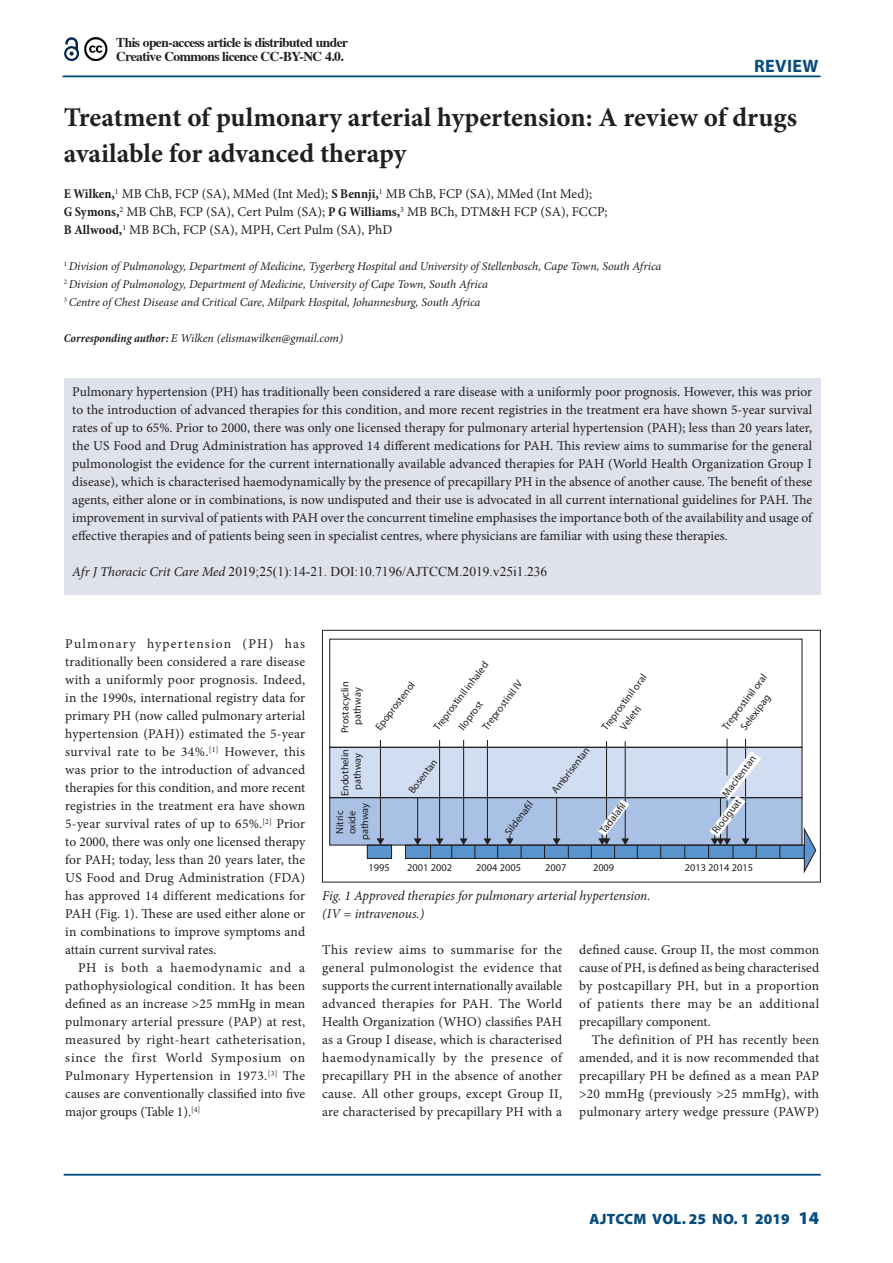
<style>
.page{position:relative;width:893px;height:1263px;background:#fff}
.page>*{position:absolute;margin:0;border:0;box-sizing:border-box;transform-origin:0 0}
.A_HEAD{font:700 27px/36px "Minion Pro";color:#231f20}
.t1{font:700 18px "Myriad Pro";letter-spacing:.02em;color:#084c7e}
.t2{font:900 15px "Myriad Pro";letter-spacing:.005em;color:#084c7e}
.BODY_1ST_PARAGRAPH{font:13.5px/18px "Minion Pro";color:#231f20;text-align:justify}
.BODY_TEXT_INDENT{font:13.5px/18px "Minion Pro";letter-spacing:.005em;color:#231f20;text-align:justify}
.AUTHORS_NAME{font:13.5px/18px "Minion Pro";color:#231f20}
.BODY_TEXT_1ST_PARAGR{font:700 13.5px/13.5px "Times";letter-spacing:-.04em;color:#231f20}
.CITELINE{font:13.5px "Times New Roman";color:#231f20}
.CAPTIONS{font:italic 13.5px "Minion Pro";letter-spacing:-.01em;color:#231f20}
.AUTHOR_DETAILS{font:italic 12px "Minion Pro";letter-spacing:-.005em;color:#231f20}
.CORRESPONDING_AUTHOR{font:italic 12px "Minion Pro";letter-spacing:-.005em;color:#231f20}
.t3{font:10.35px/12.5px "Myriad Pro";color:#231f20;text-align:center}
.s1{font-weight:700;font-stretch:condensed}
.s2{font-weight:700}
.s3{font-family:"Minion Pro";font-style:italic}
.s4{font-size:18px}
</style>
<div class="page">
<hr style="left:62px;top:76px;width:757px;height:1px;background:#044c7e">
<hr style="left:64px;top:1174px;width:757px;height:1px;background:#044c7e">
<hr style="left:64px;top:76px;width:757px;height:1px;background:#044c7e">
<div style="left:64px;top:378px;width:757px;height:216px;background:#dfe2eb"></div>
<div style="left:330px;top:747px;width:472px;height:51px;background:#d1def1"></div>
<div style="left:330px;top:797px;width:472px;height:48px;background:#a8c1e4"></div>
<div style="left:367px;top:845px;width:25px;height:13px;background:#5b95cf"></div>
<div style="left:329px;top:747px;width:473px;height:51px;border:1px solid #231f20"></div>
<div style="left:367px;top:844px;width:25px;height:15px;border:1px solid #231f20"></div>
<hr style="left:380px;top:740px;width:1px;height:99px;background:#231f20">
<svg style="left:377px;top:838px;width:7px;height:7px"></svg>
<hr style="left:439px;top:740px;width:1px;height:99px;background:#231f20">
<hr style="left:463px;top:740px;width:1px;height:99px;background:#231f20">
<hr style="left:487px;top:740px;width:1px;height:99px;background:#231f20">
<hr style="left:606px;top:741px;width:1px;height:98px;background:#231f20">
<hr style="left:625px;top:741px;width:1px;height:98px;background:#231f20">
<hr style="left:726px;top:739px;width:2px;height:36px;background:#231f20">
<hr style="left:745px;top:739px;width:1px;height:100px;background:#231f20">
<div style="left:322px;top:630px;width:498px;height:252px;border:1px solid #231f20"></div>
<svg style="left:64px;top:37px;width:16px;height:25px"></svg>
<img style="left:84px;top:38px;width:24px;height:23px">
<svg style="left:404px;top:751px;width:413px;height:123px"></svg>
<p class="BODY_TEXT_1ST_PARAGR" style="left:116px;top:34px;width:233px">This open-access article is distributed under<br>Creative Commons licence CC-BY-NC 4.0.</p>
<p class="t1" style="left:754px;top:54px;width:66px">REVIEW</p>
<h1 class="A_HEAD" style="left:64px;top:99px;width:735px">Treatment of pulmonary arterial hypertension: A review of drugs available for advanced therapy</h1>
<p class="AUTHORS_NAME" style="left:64px;top:185px;width:545px"><span class="s1">E Wilken</span><span class="s2">,</span><sup>1</sup> MB ChB, FCP (SA), MMed (Int Med); <span class="s1">S Bennji</span><span class="s2">,</span><sup>1</sup> MB ChB, FCP (SA), MMed (Int Med);<br><span class="s1">G Symons</span><span class="s2">,</span><sup>2</sup> MB ChB, FCP (SA), Cert Pulm (SA); <span class="s1">P G Williams</span><span class="s2">,</span><sup>3</sup> MB BCh, DTM&amp;H FCP (SA), FCCP;<br><span class="s1">B Allwood</span><span class="s2">,</span><sup>1</sup> MB BCh, FCP (SA), MPH, Cert Pulm (SA), PhD</p>
<p class="AUTHOR_DETAILS" style="left:64px;top:258px;width:599px"><sup>1</sup> Division of Pulmonology, Department of Medicine, Tygerberg Hospital and University of Stellenbosch, Cape Town, South Africa</p>
<p class="AUTHOR_DETAILS" style="left:64px;top:276px;width:426px"><sup>2</sup> Division of Pulmonology, Department of Medicine, University of Cape Town, South Africa</p>
<p class="AUTHOR_DETAILS" style="left:64px;top:294px;width:418px"><sup>3</sup> Centre of Chest Disease and Critical Care, Milpark Hospital, Johannesburg, South Africa</p>
<p class="CORRESPONDING_AUTHOR" style="left:64px;top:330px;width:281px"><span class="s1">Corresponding author:</span> E Wilken (elismawilken@gmail.com)</p>
<p class="BODY_1ST_PARAGRAPH" style="left:72px;top:383px;width:741px">Pulmonary hypertension (PH) has traditionally been considered a rare disease with a uniformly poor prognosis. However, this was prior to the introduction of advanced therapies for this condition, and more recent registries in the treatment era have shown 5-year survival rates of up to 65%. Prior to 2000, there was only one licensed therapy for pulmonary arterial hypertension (PAH); less than 20 years later, the US Food and Drug Administration has approved 14 different medications for PAH. This review aims to summarise for the general pulmonologist the evidence for the current internationally available advanced therapies for PAH (World Health Organization Group I disease), which is characterised haemodynamically by the presence of precapillary PH in the absence of another cause. The benefit of these agents, either alone or in combinations, is now undisputed and their use is advocated in all current international guidelines for PAH. The improvement in survival of patients with PAH over the concurrent timeline emphasises the importance both of the availability and usage of effective therapies and of patients being seen in specialist centres, where physicians are familiar with using these therapies.</p>
<p class="CITELINE" style="left:72px;top:562px;width:477px"><span class="s3">Afr J Thoracic Crit Care Med</span> 2019;25(1):14-21. DOI:10.7196/AJTCCM.2019.v25i1.236</p>
<p class="BODY_1ST_PARAGRAPH" style="left:65px;top:635px;width:242px">Pulmonary hypertension (PH) has traditionally been considered a rare disease with a uniformly poor prognosis. Indeed, in the 1990s, international registry data for primary PH (now called pulmonary arterial hypertension (PAH)) estimated the 5-year survival rate to be 34%.<sup>[1]</sup> However, this was prior to the introduction of advanced therapies for this condition, and more recent registries in the treatment era have shown 5-year survival rates of up to 65%.<sup>[2]</sup> Prior to 2000, there was only one licensed therapy for PAH; today, less than 20 years later, the US Food and Drug Administration (FDA) has approved 14 different medications for PAH (Fig. 1). These are used either alone or in combinations to improve symptoms and attain current survival rates.</p>
<p class="BODY_TEXT_INDENT" style="left:65px;top:959px;width:242px;text-indent:13px">PH is both a haemodynamic and a pathophysiological condition. It has been defined as an increase &gt;25 mmHg in mean pulmonary arterial pressure (PAP) at rest, measured by right-heart catheterisation, since the first World Symposium on Pulmonary Hypertension in 1973.<sup>[3]</sup> The causes are conventionally classified into five major groups (Table 1).<sup>[4]</sup></p>
<p class="t3" style="left:431px;top:725px;width:85px;rotate:-53deg">Treprostinil inhaled</p>
<p class="t3" style="left:462px;top:711px;width:61px;line-height:19px;text-align:left;text-indent:-14px;rotate:-53deg">Iloprost<br>Treprostinil IV</p>
<p class="t3" style="left:373px;top:725px;width:60px;rotate:-53deg">Epoprostenol</p>
<p class="t3" style="left:406px;top:788px;width:42px;rotate:-53deg">Bosentan</p>
<p class="t3" style="left:339px;top:733px;width:53px;rotate:-90deg">Prostacyclin pathway</p>
<p class="t3" style="left:339px;top:796px;width:49px;rotate:-90deg">Endothelin pathway</p>
<p class="t3" style="left:333px;top:840px;width:39px;rotate:-90deg">Nitric oxide pathway</p>
<p class="t3" style="left:502px;top:830px;width:41px;rotate:-53deg">Sildena l</p>
<p class="t3" style="left:549px;top:788px;width:57px;rotate:-53deg">Ambrisentan</p>
<p class="t3" style="left:719px;top:725px;width:69px;rotate:-53deg">Treprostinil oral</p>
<p class="t3" style="left:719px;top:792px;width:50px;rotate:-53deg">Macitentan</p>
<p class="t3" style="left:605px;top:715px;width:57px;line-height:14.7px;text-align:left;text-indent:-12px;rotate:-53deg">Treprostinil oral<br>Veletri</p>
<p class="t3" style="left:738px;top:725px;width:43px;rotate:-53deg">Selexipag</p>
<p class="t3" style="left:597px;top:828px;width:37px;rotate:-53deg">Tadala l</p>
<p class="t3" style="left:709px;top:828px;width:42px;rotate:-53deg">Riociguat</p>
<p class="t3" style="left:368px;top:862px;width:23px">1995</p>
<p class="t3" style="left:407px;top:862px;width:46px">2001 2002</p>
<p class="t3" style="left:476px;top:862px;width:46px">2004 2005</p>
<p class="t3" style="left:545px;top:862px;width:23px">2007</p>
<p class="t3" style="left:593px;top:862px;width:23px">2009</p>
<p class="t3" style="left:685px;top:862px;width:70px">2013 2014 2015</p>
<p class="CAPTIONS" style="left:322px;top:886px;width:330px">Fig. 1 Approved therapies for pulmonary arterial hypertension.</p>
<p class="CAPTIONS" style="left:322px;top:904px;width:103px">(IV = intravenous.)</p>
<p class="BODY_1ST_PARAGRAPH" style="left:322px;top:941px;width:241px">This review aims to summarise for the general pulmonologist the evidence that supports the current internationally available advanced therapies for PAH. The World Health Organization (WHO) classifies PAH as a Group I disease, which is characterised haemodynamically by the presence of precapillary PH in the absence of another cause. All other groups, except Group II, are characterised by precapillary PH with a</p>
<p class="BODY_1ST_PARAGRAPH" style="left:579px;top:941px;width:242px">defined cause. Group II, the most common cause of PH, is defined as being characterised by postcapillary PH, but in a proportion of patients there may be an additional precapillary component.</p>
<p class="BODY_TEXT_INDENT" style="left:579px;top:1031px;width:242px;text-indent:13px">The definition of PH has recently been amended, and it is now recommended that precapillary PH be defined as a mean PAP &gt;20 mmHg (previously &gt;25 mmHg), with pulmonary artery wedge pressure (PAWP)</p>
<p class="t2" style="left:590px;top:1210px;width:231px">AJTCCM VOL. 25 NO. 1 2019 <span class="s4">14</span></p>
</div>
